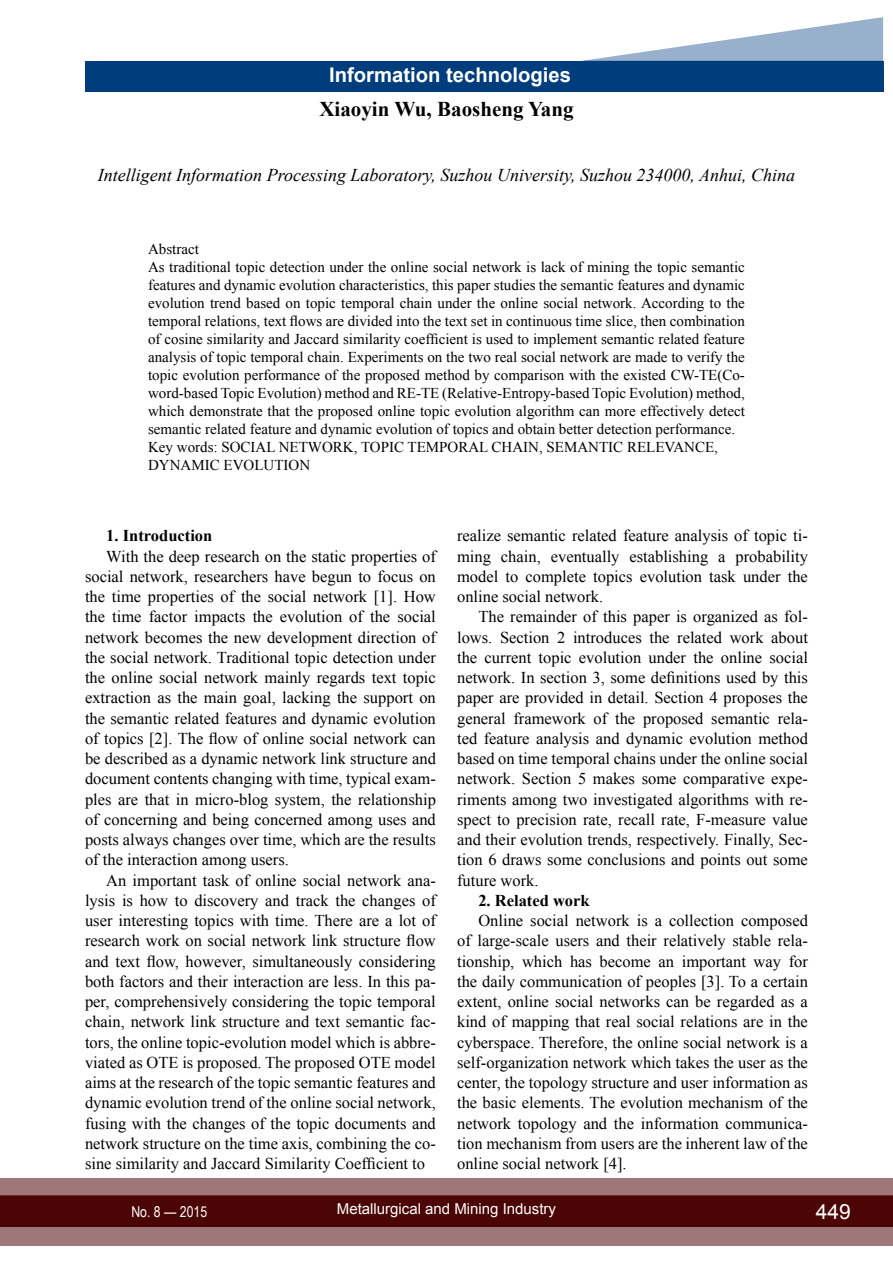
<style>
.page{position:relative;width:893px;height:1263px;background:#fff}
.page>*{position:absolute;margin:0;border:0;box-sizing:border-box;transform-origin:0 0}
.t1{font:700 21px "Times New Roman";color:#000}
.t2{font:21px "Arial";color:#fff}
.t3{font:700 20.25px "Arial";color:#fff}
.t4{font:italic 18px "Times New Roman";color:#000}
.t5{font:16.5px/20.2px "Times New Roman";color:#000;text-align:justify}
.t6{font:700 16.5px "Times New Roman";color:#000}
.t7{font:15px/18px "Times New Roman";color:#000}
.t8{font:15px "Arial";color:#fff}
.t9{font:15px "Arial Narrow";color:#fff}
</style>
<div class="page">
<div style="left:0;top:1178px;width:893px;height:68px;background:#9e7878"></div>
<div style="left:0;top:1195px;width:893px;height:32px;background:#4c0505;border:2px solid #4c0505"></div>
<div style="left:85px;top:61px;width:798px;height:30px;background:#003d7d"></div>
<svg style="left:583px;top:17px;width:300px;height:44px"></svg>
<p class="t3" style="left:329px;top:61px;width:243px">Information technologies</p>
<p class="t1" style="left:319px;top:95px;width:256px">Xiaoyin Wu, Baosheng Yang</p>
<p class="t4" style="left:98px;top:163px;width:699px">Intelligent Information Processing Laboratory, Suzhou University, Suzhou 234000, Anhui, China</p>
<p class="t7" style="left:148px;top:240px;width:598px">Abstract<br>As traditional topic detection under the online social network is lack of mining the topic semantic features and dynamic evolution characteristics, this paper studies the semantic features and dynamic evolution trend based on topic temporal chain under the online social network. According to the temporal relations, text flows are divided into the text set in continuous time slice, then combination of cosine similarity and Jaccard similarity coefficient is used to implement semantic related feature analysis of topic temporal chain. Experiments on the two real social network are made to verify the topic evolution performance of the proposed method by comparison with the existed CW-TE(Co&shy;word-based Topic Evolution) method and RE-TE (Relative-Entropy-based Topic Evolution) method, which demonstrate that the proposed online topic evolution algorithm can more effectively detect semantic related feature and dynamic evolution of topics and obtain better detection performance.<br>Key words: SOCIAL NETWORK, TOPIC TEMPORAL CHAIN, SEMANTIC RELEVANCE, DYNAMIC EVOLUTION</p>
<p class="t6" style="left:106px;top:524px;width:108px">1. Introduction</p>
<p class="t5" style="left:85px;top:546px;width:352px;text-indent:21px">With the deep research on the static properties of social network, researchers have begun to focus on the time properties of the social network [1]. How the time factor impacts the evolution of the social network becomes the new development direction of the social network. Traditional topic detection under the online social network mainly regards text topic extraction as the main goal, lacking the support on the semantic related features and dynamic evolution of topics [2]. The flow of online social network can be described as a dynamic network link structure and document contents changing with time, typical exam&shy;ples are that in micro-blog system, the relationship of concerning and being concerned among uses and posts always changes over time, which are the results of the interaction among users.</p>
<p class="t5" style="left:85px;top:870px;width:352px;text-indent:21px">An important task of online social network ana&shy;lysis is how to discovery and track the changes of user interesting topics with time. There are a lot of research work on social network link structure flow and text flow, however, simultaneously considering both factors and their interaction are less. In this pa&shy;per, comprehensively considering the topic temporal chain, network link structure and text semantic fac&shy;tors, the online topic-evolution model which is abbre&shy;viated as OTE is proposed. The proposed OTE model aims at the research of the topic semantic features and dynamic evolution trend of the online social network, fusing with the changes of the topic documents and network structure on the time axis, combining the co&shy;sine similarity and Jaccard Similarity Coefficient to</p>
<p class="t5" style="left:457px;top:525px;width:352px">realize semantic related feature analysis of topic ti&shy;ming chain, eventually establishing a probability model to complete topics evolution task under the online social network.</p>
<p class="t5" style="left:457px;top:606px;width:352px;text-indent:21px">The remainder of this paper is organized as fol&shy;lows. Section 2 introduces the related work about the current topic evolution under the online social network. In section 3, some definitions used by this paper are provided in detail. Section 4 proposes the general framework of the proposed semantic rela&shy;ted feature analysis and dynamic evolution method based on time temporal chains under the online social network. Section 5 makes some comparative expe&shy;riments among two investigated algorithms with re&shy;spect to precision rate, recall rate, F-measure value and their evolution trends, respectively. Finally, Sec&shy;tion 6 draws some conclusions and points out some future work.</p>
<p class="t6" style="left:478px;top:889px;width:113px">2. Related work</p>
<p class="t5" style="left:457px;top:910px;width:352px;text-indent:21px">Online social network is a collection composed of large-scale users and their relatively stable rela&shy;tionship, which has become an important way for the daily communication of peoples [3]. To a certain extent, online social networks can be regarded as a kind of mapping that real social relations are in the cyberspace. Therefore, the online social network is a self-organization network which takes the user as the center, the topology structure and user information as the basic elements. The evolution mechanism of the network topology and the information communica&shy;tion mechanism from users are the inherent law of the online social network [4].</p>
<p class="t9" style="left:131px;top:1200px;width:77px">No. 8 — 2015</p>
<p class="t8" style="left:337px;top:1199px;width:221px">Metallurgical and Mining Industry</p>
<p class="t2" style="left:816px;top:1197px;width:37px">449</p>
</div>
